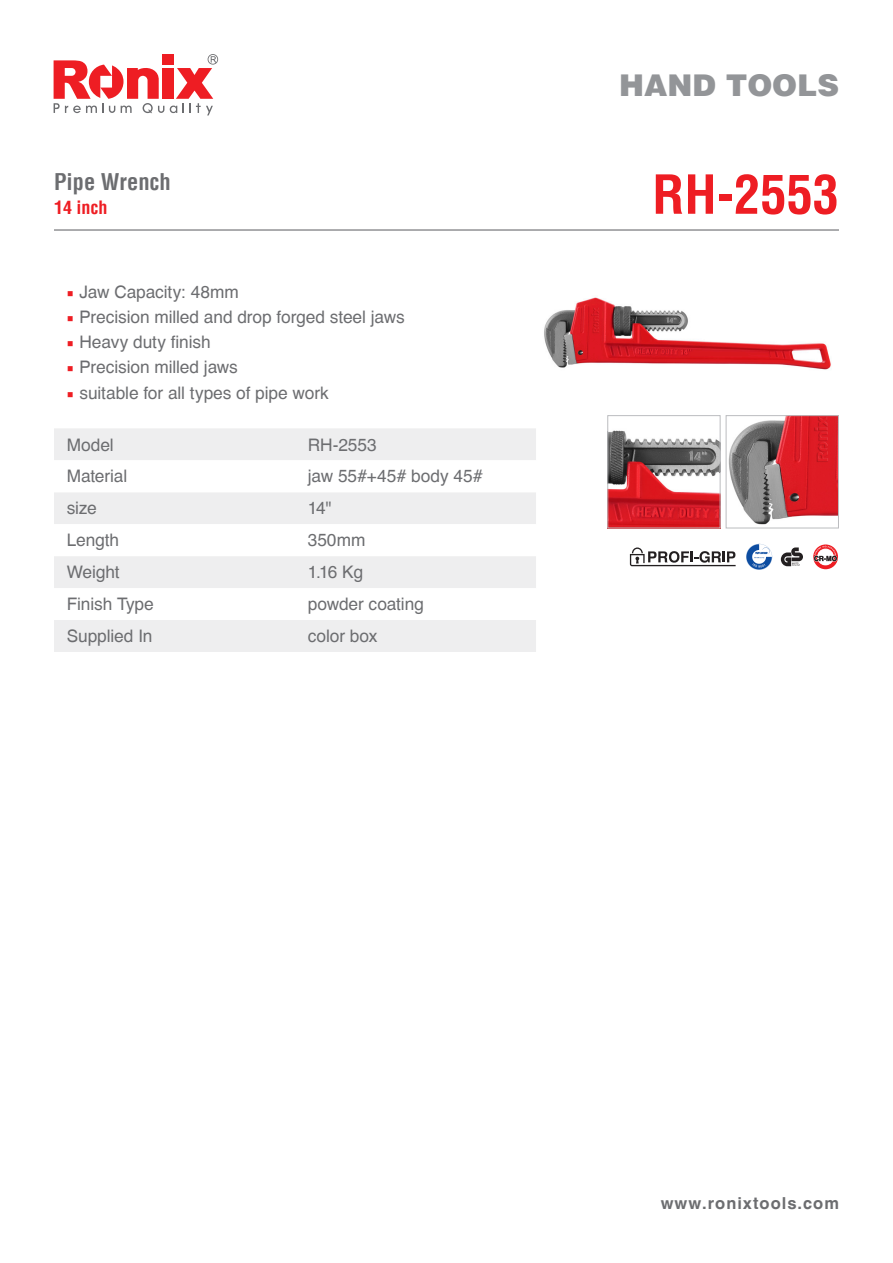
<style>
.page{position:relative;width:893px;height:1263px;background:#fff}
.page>*{position:absolute;margin:0;border:0;box-sizing:border-box;transform-origin:0 0}
.t1{font:700 condensed 52.5px "Helvetica LT";color:#ee1d23}
.t2{font:900 30px "Helvetica LT";color:#939598}
.t3{font:700 condensed 22.5px "Helvetica LT";color:#6c6d70}
.t4{font:700 condensed 18px "Helvetica LT";color:#ee1d23}
.t5{font:17.25px "Helvetica CE";letter-spacing:-.005em;color:#6c6d70}
.t6{font:700 16.5px "Helvetica CE";letter-spacing:.06em;color:#6c6d70}
.s1{font-family:"Minion Pro";color:#ee1d23}
</style>
<div class="page">
<svg style="left:170px;top:54px;width:48px;height:61px"></svg>
<div style="left:162px;top:68px;width:11px;height:31px;background:#ee1d23"></div>
<svg style="left:54px;top:60px;width:110px;height:53px"></svg>
<div style="left:162px;top:54px;width:11px;height:11px;background:#ee1d23"></div>
<div style="left:54px;top:428px;width:482px;height:224px;background:#eeeeef"></div>
<svg style="left:54px;top:460px;width:482px;height:160px"></svg>
<hr style="left:54px;top:229px;width:785px;height:2px;background:#6c6d70">
<img style="left:544px;top:297px;width:287px;height:73px">
<img style="left:609px;top:430px;width:110px;height:96px">
<div style="left:607px;top:415px;width:114px;height:113px;border:1px solid #bcbdc0"></div>
<img style="left:728px;top:417px;width:109px;height:108px">
<div style="left:726px;top:415px;width:113px;height:113px;border:1px solid #bcbdc0"></div>
<svg style="left:781px;top:547px;width:22px;height:19px"></svg>
<svg style="left:630px;top:547px;width:106px;height:19px"></svg>
<svg style="left:746px;top:544px;width:26px;height:26px"></svg>
<div style="left:812px;top:543px;width:27px;height:27px;border:1px solid #fff;border-radius:50%"></div>
<svg style="left:813px;top:544px;width:25px;height:25px"></svg>
<svg style="left:814px;top:546px;width:23px;height:19px"></svg>
<p class="t3" style="left:54px;top:167px;width:118px">Pipe Wrench</p>
<p class="t4" style="left:54px;top:196px;width:55px">14 inch</p>
<p class="t5" style="left:67px;top:281px;width:174px"><span class="s1">■</span> Jaw Capacity: 48mm</p>
<p class="t5" style="left:67px;top:307px;width:339px"><span class="s1">■</span> Precision milled and drop forged steel jaws</p>
<p class="t5" style="left:67px;top:332px;width:145px"><span class="s1">■</span> Heavy duty finish</p>
<p class="t5" style="left:67px;top:357px;width:173px"><span class="s1">■</span> Precision milled jaws</p>
<p class="t5" style="left:67px;top:382px;width:263px"><span class="s1">■</span> suitable for all types of pipe work</p>
<p class="t5" style="left:67px;top:434px;width:48px">Model</p>
<p class="t5" style="left:308px;top:434px;width:70px">RH-2553</p>
<p class="t5" style="left:67px;top:466px;width:62px">Material</p>
<p class="t5" style="left:308px;top:466px;width:176px">jaw 55#+45# body 45#</p>
<p class="t5" style="left:67px;top:498px;width:32px">size</p>
<p class="t5" style="left:308px;top:498px;width:25px">14"</p>
<p class="t5" style="left:67px;top:530px;width:54px">Length</p>
<p class="t5" style="left:308px;top:530px;width:59px">350mm</p>
<p class="t5" style="left:67px;top:562px;width:54px">Weight</p>
<p class="t5" style="left:308px;top:562px;width:57px">1.16 Kg</p>
<p class="t5" style="left:67px;top:594px;width:89px">Finish Type</p>
<p class="t5" style="left:308px;top:594px;width:118px">powder coating</p>
<p class="t5" style="left:67px;top:626px;width:87px">Supplied In</p>
<p class="t5" style="left:308px;top:626px;width:71px">color box</p>
<h2 class="t2" style="left:619px;top:65px;width:221px">HAND TOOLS</h2>
<p class="t1" style="left:652px;top:162px;width:188px">RH-2553</p>
<p class="t6" style="left:661px;top:1193px;width:180px">www.ronixtools.com</p>
</div>
